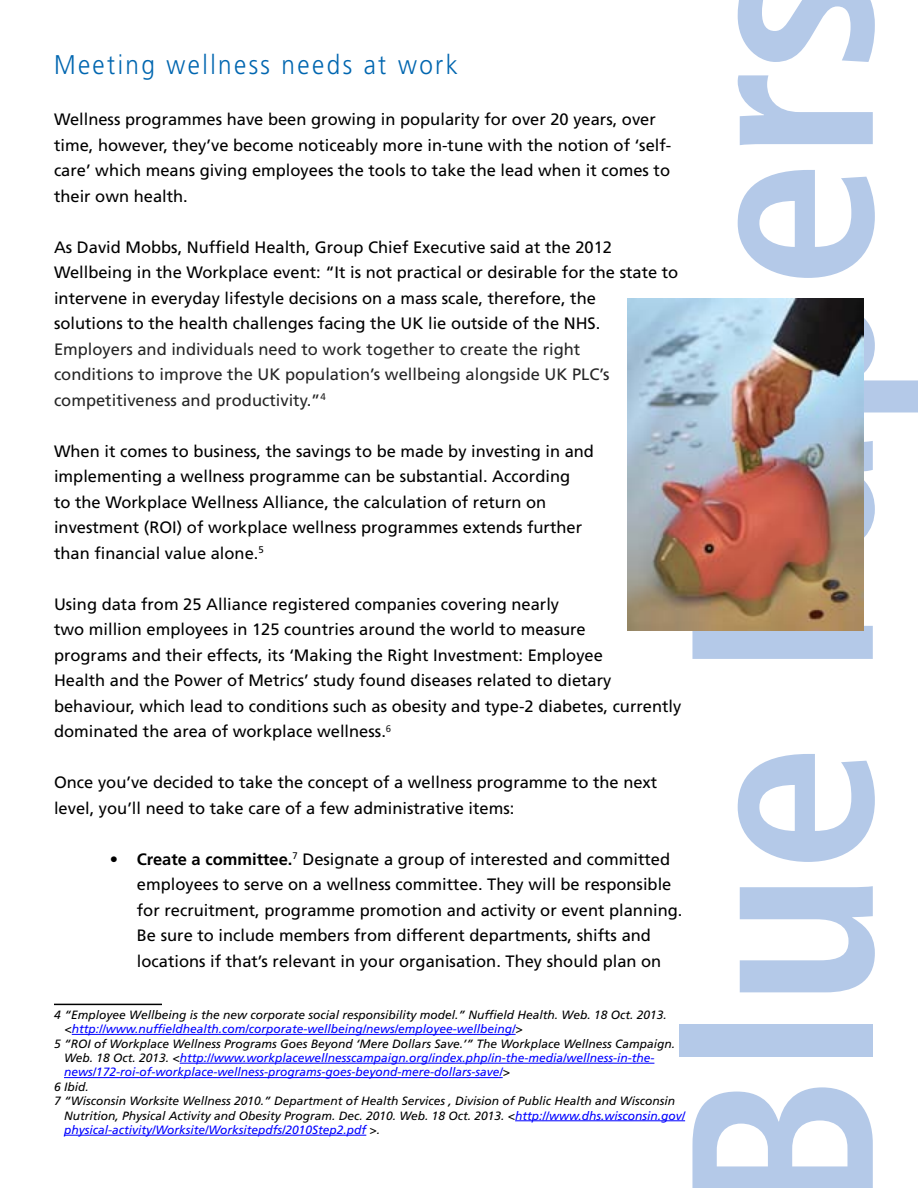
<style>
.page{position:relative;width:918px;height:1188px;background:#fff}
.page>*{position:absolute;margin:0;border:0;box-sizing:border-box;transform-origin:0 0}
.t1{font:300 27px "Frutiger LT Std";letter-spacing:.1em;color:#0066b0;scale:.9 1}
.t2{font:16.5px/25.5px "Frutiger LT Std";color:#000}
.t3{font:16.5px/25.5px "Frutiger LT Std";color:#262626}
.t4{font:italic 12px "Frutiger LT Std";color:#000}
.t5{font:italic 12px "Frutiger LT Std";color:#00f}
.s1{font-weight:700}
.s2{color:#000}
.s3{color:#00f}
</style>
<div class="page">
<svg style="left:692px;top:1087px;width:181px;height:101px"></svg>
<div style="left:679px;top:1024px;width:194px;height:32px;background:#b4c9e8"></div>
<svg style="left:740px;top:886px;width:135px;height:106px"></svg>
<svg style="left:738px;top:754px;width:137px;height:108px"></svg>
<svg style="left:692px;top:441px;width:183px;height:218px"></svg>
<svg style="left:864px;top:318px;width:54px;height:95px"></svg>
<svg style="left:738px;top:170px;width:137px;height:108px"></svg>
<svg style="left:738px;top:75px;width:135px;height:70px"></svg>
<svg style="left:738px;top:0;width:137px;height:62px"></svg>
<hr style="left:54px;top:1004px;width:108px;height:1px;background:#000">
<hr style="left:72px;top:1034px;width:444px;height:1px;background:#00f">
<hr style="left:180px;top:1063px;width:474px;height:1px;background:#00f">
<hr style="left:64px;top:1077px;width:439px;height:1px;background:#00f">
<hr style="left:515px;top:1120px;width:170px;height:1px;background:#00f">
<hr style="left:64px;top:1135px;width:302px;height:1px;background:#00f">
<img style="left:627px;top:299px;width:237px;height:331px">
<h1 class="t1" style="left:54px;top:50px;width:450px">Meeting wellness needs at work</h1>
<p class="t2" style="left:54px;top:107px;width:619px">Wellness programmes have been growing in popularity for over 20 years, over time, however, they’ve become noticeably more in-tune with the notion of ‘self&shy;care’ which means giving employees the tools to take the lead when it comes to their own health.</p>
<p class="t2" style="left:54px;top:234px;width:626px">As David Mobbs, Nuffield Health, Group Chief Executive said at the 2012<br>Wellbeing in the Workplace event: “It is not practical or desirable for the state to intervene in everyday lifestyle decisions on a mass scale, therefore, the<br>solutions to the health challenges facing the UK lie outside of the NHS.</p>
<p class="t3" style="left:54px;top:336px;width:557px">Employers and individuals need to work together to create the right conditions to improve the UK population’s wellbeing alongside UK PLC’s competitiveness and productivity.”<sup>4</sup></p>
<p class="t2" style="left:54px;top:438px;width:542px">When it comes to business, the savings to be made by investing in and implementing a wellness programme can be substantial. According<br>to the Workplace Wellness Alliance, the calculation of return on investment (ROI) of workplace wellness programmes extends further than financial value alone.<sup>5</sup></p>
<p class="t2" style="left:54px;top:591px;width:629px">Using data from 25 Alliance registered companies covering nearly<br>two million employees in 125 countries around the world to measure<br>programs and their effects, its ‘Making the Right Investment: Employee<br>Health and the Power of Metrics’ study found diseases related to dietary behaviour, which lead to conditions such as obesity and type-2 diabetes, currently dominated the area of workplace wellness.<sup>6</sup></p>
<p class="t2" style="left:54px;top:770px;width:605px">Once you’ve decided to take the concept of a wellness programme to the next level, you’ll need to take care of a few administrative items:</p>
<p class="t2" style="left:137px;top:846px;width:547px;text-indent:-27px"><span class="s1">• Create a committee.</span><sup>7</sup> Designate a group of interested and committed employees to serve on a wellness committee. They will be responsible for recruitment, programme promotion and activity or event planning.<br>Be sure to include members from different departments, shifts and locations if that’s relevant in your organisation. They should plan on</p>
<p class="t4" style="left:54px;top:1008px;width:614px">4 “Employee Wellbeing is the new corporate social responsibility model.” Nuffield Health. Web. 18 Oct. 2013.</p>
<p class="t5" style="left:65px;top:1022px;width:460px"><span class="s2">&lt;</span>http://www.nuffieldhealth.com/corporate-wellbeing/news/employee-wellbeing/<span class="s2">&gt;</span></p>
<p class="t4" style="left:54px;top:1036px;width:623px">5 “ROI of Workplace Wellness Programs Goes Beyond ‘Mere Dollars Save.’” The Workplace Wellness Campaign.</p>
<p class="t5" style="left:64px;top:1051px;width:592px"><span class="s2">Web. 18 Oct. 2013. &lt;</span>http://www.workplacewellnesscampaign.org/index.php/in-the-media/wellness-in-the-</p>
<p class="t5" style="left:64px;top:1065px;width:447px">news/172-roi-of-workplace-wellness-programs-goes-beyond-mere-dollars-save/<span class="s2">&gt;</span></p>
<p class="t4" style="left:54px;top:1080px;width:36px">6 Ibid.</p>
<p class="t4" style="left:54px;top:1094px;width:623px">7 “Wisconsin Worksite Wellness 2010.” Department of Health Services , Division of Public Health and Wisconsin</p>
<p class="t4" style="left:64px;top:1108px;width:623px">Nutrition, Physical Activity and Obesity Program. Dec. 2010. Web. 18 Oct. 2013. &lt;<span class="s3">http://www.dhs.wisconsin.gov/</span></p>
<p class="t5" style="left:64px;top:1123px;width:318px">physical-activity/Worksite/Worksitepdfs/2010Step2.pdf <span class="s2">&gt;.</span></p>
</div>
